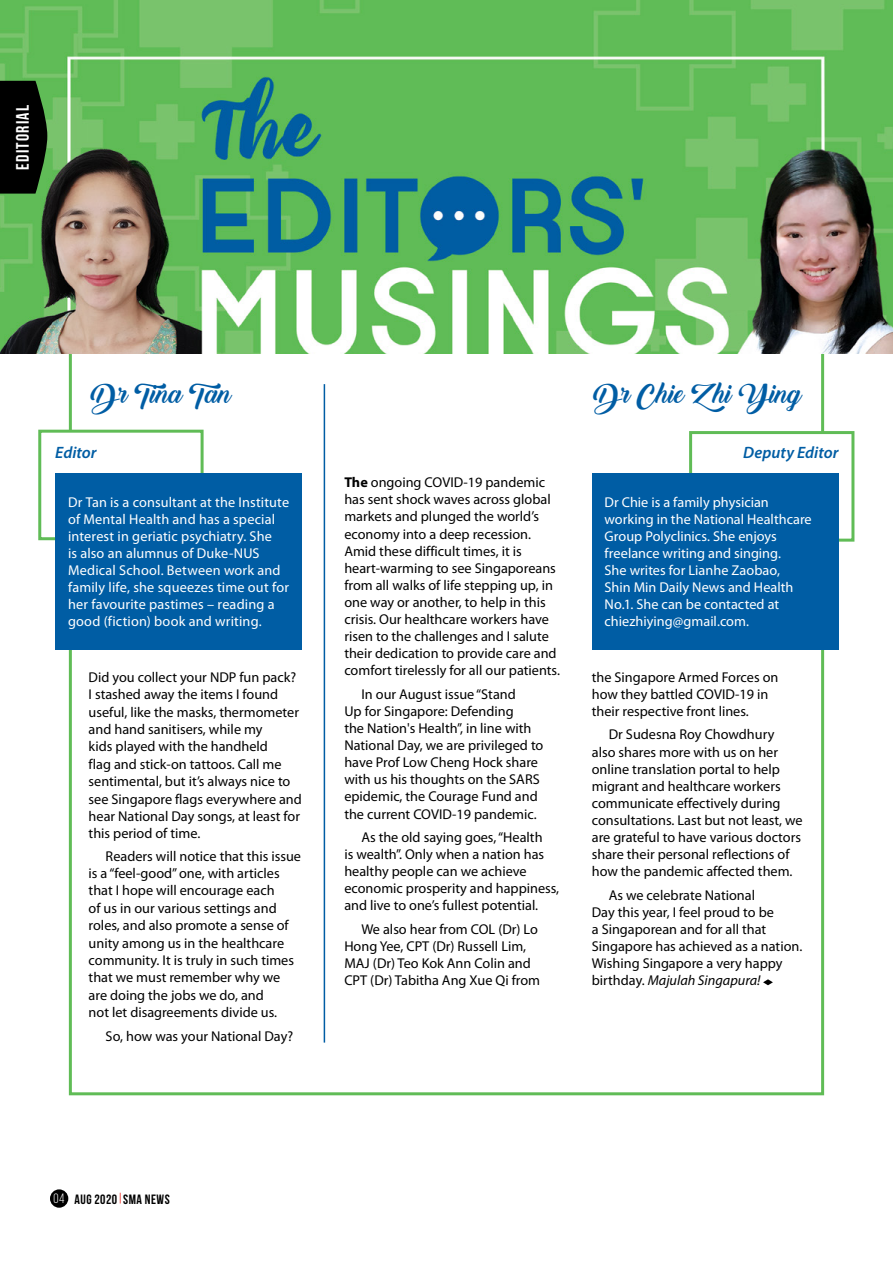
<style>
.page{position:relative;width:893px;height:1263px;background:#fff}
.page>*{position:absolute;margin:0;border:0;box-sizing:border-box;transform-origin:0 0}
.t1{font:25.5px "Backto Black Demo";color:#005da4}
.t2{font:700 18px "Bebas Neue";letter-spacing:.065em;color:#fff}
.t3{font:italic 600 16.5px "Myriad Pro";color:#005da4}
.t4{font:14.25px/17.1px "Myriad Pro";color:#000}
.t5{font:14.25px/17.1px "Myriad Pro";letter-spacing:.005em;color:#fff}
.t6{font:700 13.5px "Bebas Neue";letter-spacing:.035em;color:#000}
.s1{font-weight:700}
.s2{font-style:italic}
.s3{font-weight:400;color:#fff}
</style>
<div class="page">
<img style="left:0;top:0;width:893px;height:353px">
<div style="left:689px;top:431px;width:165px;height:111px;background:#fff;border:3px solid #60bc56"></div>
<div style="left:38px;top:430px;width:166px;height:110px;background:#fff;border:3px solid #60bc56"></div>
<hr style="left:324px;top:384px;width:1px;height:658px;background:#005da4">
<div style="left:55px;top:473px;width:247px;height:176px;background:#005da4"></div>
<div style="left:592px;top:473px;width:246px;height:176px;background:#005da4"></div>
<svg style="left:763px;top:979px;width:10px;height:6px"></svg>
<div style="left:50px;top:1189px;width:18px;height:19px;background:#000;border-radius:50%"></div>
<svg style="left:0;top:81px;width:47px;height:113px;background:#091208"></svg>
<p class="t2" style="left:13px;top:170px;width:66px;rotate:-90deg">EDITORIAL</p>
<h1 class="t1" style="left:91px;top:379px;width:142px">Dr Tina Tan</h1>
<p class="t3" style="left:55px;top:442px;width:43px">Editor</p>
<h1 class="t1" style="left:593px;top:379px;width:210px">Dr Chie Zhi Ying</h1>
<p class="t3" style="left:743px;top:442px;width:97px">Deputy Editor</p>
<p class="t4" style="left:344px;top:474px;width:217px"><span class="s1">The</span> ongoing COVID-19 pandemic has sent shock waves across global markets and plunged the world’s economy into a deep recession.<br>Amid these difficult times, it is heart-warming to see Singaporeans from all walks of life stepping up, in one way or another, to help in this crisis. Our healthcare workers have risen to the challenges and I salute their dedication to provide care and comfort tirelessly for all our patients.</p>
<p class="t4" style="left:344px;top:685px;width:201px;text-indent:17px">In our August issue “Stand<br>Up for Singapore: Defending<br>the Nation's Health”, in line with<br>National Day, we are privileged to have Prof Low Cheng Hock share with us his thoughts on the SARS epidemic, the Courage Fund and the current COVID-19 pandemic.</p>
<p class="t4" style="left:344px;top:828px;width:216px;text-indent:17px">As the old saying goes, “Health<br>is wealth”. Only when a nation has healthy people can we achieve economic prosperity and happiness, and live to one’s fullest potential.</p>
<p class="t4" style="left:344px;top:920px;width:197px;text-indent:17px">We also hear from COL (Dr) Lo<br>Hong Yee, CPT (Dr) Russell Lim,<br>MAJ (Dr) Teo Kok Ann Colin and<br>CPT (Dr) Tabitha Ang Xue Qi from</p>
<p class="t5" style="left:68px;top:493px;width:223px">Dr Tan is a consultant at the Institute of Mental Health and has a special interest in geriatic psychiatry. She<br>is also an alumnus of Duke-NUS Medical School. Between work and family life, she squeezes time out for her favourite pastimes – reading a good (fiction) book and writing.</p>
<p class="t5" style="left:604px;top:493px;width:209px">Dr Chie is a family physician working in the National Healthcare<br>Group Polyclinics. She enjoys freelance writing and singing.<br>She writes for Lianhe Zaobao,<br>Shin Min Daily News and Health<br>No.1. She can be contacted at chiezhiying@gmail.com.</p>
<p class="t4" style="left:89px;top:668px;width:215px">Did you collect your NDP fun pack?<br>I stashed away the items I found useful, like the masks, thermometer and hand sanitisers, while my<br>kids played with the handheld<br>flag and stick-on tattoos. Call me sentimental, but it’s always nice to see Singapore flags everywhere and hear National Day songs, at least for this period of time.</p>
<p class="t4" style="left:89px;top:847px;width:214px;text-indent:17px">Readers will notice that this issue is a “feel-good” one, with articles that I hope will encourage each<br>of us in our various settings and roles, and also promote a sense of unity among us in the healthcare community. It is truly in such times that we must remember why we are doing the jobs we do, and<br>not let disagreements divide us.</p>
<p class="t4" style="left:106px;top:1027px;width:189px">So, how was your National Day?</p>
<p class="t4" style="left:592px;top:668px;width:188px">the Singapore Armed Forces on how they battled COVID-19 in their respective front lines.</p>
<p class="t4" style="left:592px;top:726px;width:212px;text-indent:17px">Dr Sudesna Roy Chowdhury<br>also shares more with us on her online translation portal to help migrant and healthcare workers communicate effectively during consultations. Last but not least, we are grateful to have various doctors share their personal reflections of how the pandemic affected them.</p>
<p class="t4" style="left:592px;top:886px;width:212px;text-indent:17px">As we celebrate National<br>Day this year, I feel proud to be<br>a Singaporean and for all that<br>Singapore has achieved as a nation.<br>Wishing Singapore a very happy birthday. <span class="s2">Majulah Singapura!</span></p>
<p class="t6" style="left:54px;top:1191px;width:118px"><span class="s3">04</span> AUG 2020 SMA NEWS</p>
</div>
